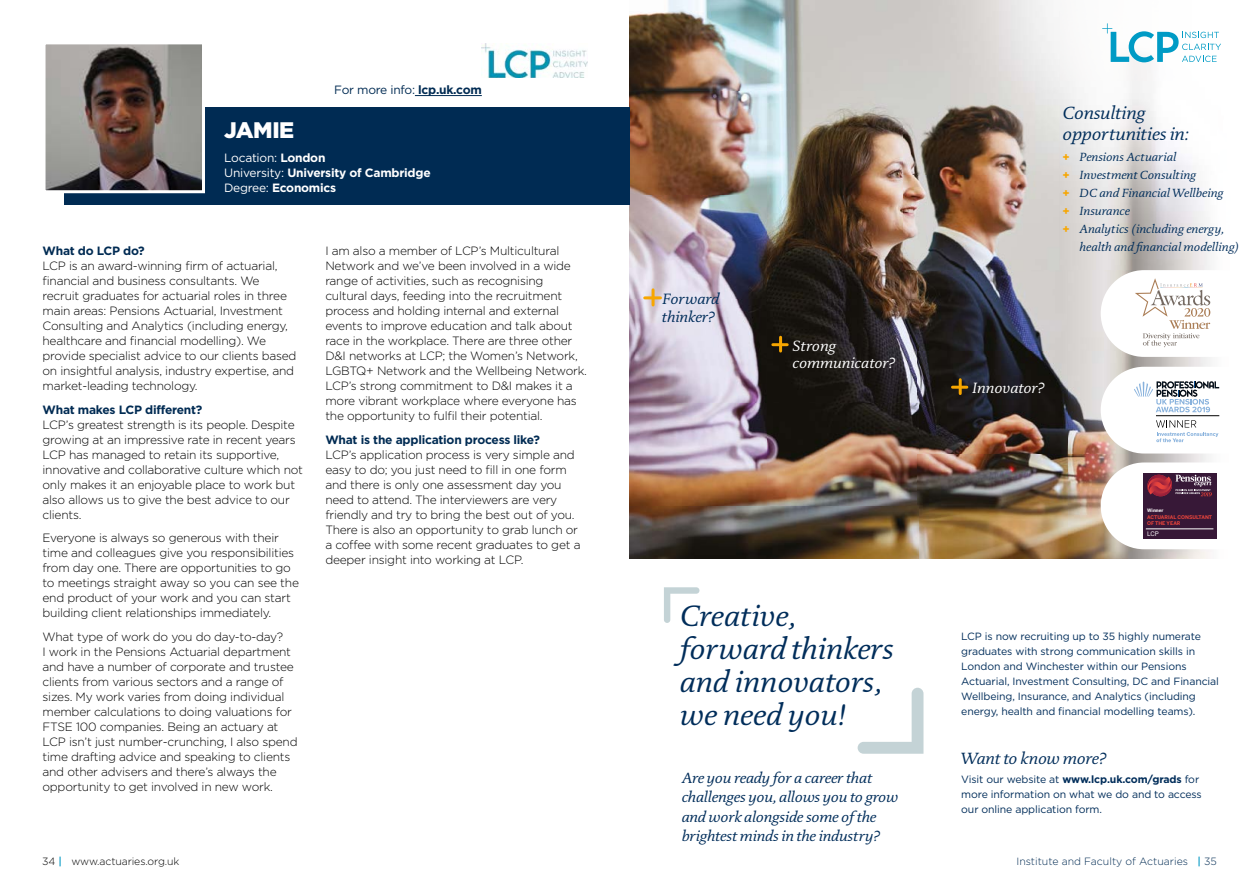
<style>
.page{position:relative;width:1259px;height:893px;background:#fff}
.page>*{position:absolute;margin:0;border:0;box-sizing:border-box;transform-origin:0 0}
.t1{font:italic 30px/33px "DTL Documenta TOT";color:#002d5a}
.t2{font:900 22.5px "Gotham";letter-spacing:-.02em;color:#fff}
.t3{font:italic 18px/21px "DTL Documenta TOT";letter-spacing:-.01em;color:#002d5a}
.t4{font:italic 16.5px "DTL Documenta TOT";letter-spacing:-.01em;color:#002d5a}
.t5{font:italic 15.15px/17.1px "DTL Documenta TOT";color:#fff}
.t6{font:italic 15.15px/17.1px "DTL Documenta TOT";color:#002d5a}
.t7{font:italic 15px/19.5px "DTL Documenta TOT";letter-spacing:-.01em;color:#002d5a}
.t8{font:300 12px/15px "Gotham";letter-spacing:-.02em;color:#000}
.t9{font:italic 12px "DTL Documenta TOT";color:#002d5a}
.t10{font:700 12px "Gotham";letter-spacing:-.02em;color:#002b53}
.t11{font:700 12px/15px "Gotham";letter-spacing:-.02em;color:#fff}
.t12{font:12px "Gotham";letter-spacing:-.02em;color:#002b53}
.t13{font:10.5px/15px "Gotham";letter-spacing:-.01em;color:#002d5a}
.t14{font:300 10.5px "Gotham";color:#002b53}
.t15{font:300 10.5px "Gotham";letter-spacing:-.01em;color:#000}
.t16{font:6.15px "Benton Sans";color:#fff}
.t17{font:700 5.1px/6px "Benton Sans";color:#e9443b}
.t18{font:700 4.65px "Benton Sans";color:#fff}
.s1{font-weight:700}
.s2{font-weight:400}
.s3{font-family:"Gotham";font-weight:700;font-style:normal;font-size:11.4px;color:#f7a600}
.s4{font-weight:500;color:#0098c3}
</style>
<div class="page">
<img style="left:629px;top:0;width:274px;height:195px">
<img style="left:629px;top:195px;width:289px;height:364px">
<img style="left:918px;top:269px;width:293px;height:290px">
<img style="left:903px;top:0;width:308px;height:269px">
<hr style="left:651px;top:290px;width:3px;height:15px;background:#f7a600">
<hr style="left:645px;top:296px;width:15px;height:3px;background:#f7a600">
<hr style="left:958px;top:380px;width:3px;height:14px;background:#f7a600">
<hr style="left:952px;top:386px;width:15px;height:3px;background:#f7a600">
<svg style="left:857px;top:688px;width:66px;height:66px"></svg>
<svg style="left:664px;top:587px;width:35px;height:36px"></svg>
<svg style="left:1102px;top:23px;width:119px;height:39px"></svg>
<hr style="left:779px;top:337px;width:3px;height:14px;background:#f7a600">
<hr style="left:773px;top:343px;width:14px;height:3px;background:#f7a600">
<svg style="left:1100px;top:367px;width:120px;height:86px"></svg>
<svg style="left:1100px;top:462px;width:117px;height:87px"></svg>
<svg style="left:1100px;top:270px;width:111px;height:87px"></svg>
<div style="left:64px;top:107px;width:565px;height:97px;background:#002b53"></div>
<img style="left:482px;top:43px;width:105px;height:35px">
<img style="left:47px;top:45px;width:154px;height:144px">
<div style="left:43px;top:41px;width:162px;height:152px;border:3px solid #fff"></div>
<hr style="left:415px;top:95px;width:67px;height:1px;background:#002b53">
<p class="t12" style="left:334px;top:83px;width:149px">For more info: <span class="s1">lcp.uk.com</span></p>
<h2 class="t2" style="left:224px;top:117px;width:72px">JAMIE</h2>
<p class="t11" style="left:224px;top:150px;width:208px"><span class="s2">Location:</span> London<br><span class="s2">University:</span> University of Cambridge<br><span class="s2">Degree:</span> Economics</p>
<p class="t10" style="left:43px;top:244px;width:104px">What do LCP do?</p>
<p class="t8" style="left:43px;top:258px;width:255px">LCP is an award-winning firm of actuarial, financial and business consultants. We recruit graduates for actuarial roles in three main areas: Pensions Actuarial, Investment Consulting and Analytics (including energy, healthcare and financial modelling). We provide specialist advice to our clients based on insightful analysis, industry expertise, and market-leading technology.</p>
<p class="t10" style="left:43px;top:402px;width:161px">What makes LCP different?</p>
<p class="t8" style="left:43px;top:417px;width:262px">LCP’s greatest strength is its people. Despite growing at an impressive rate in recent years LCP has managed to retain its supportive, innovative and collaborative culture which not only makes it an enjoyable place to work but also allows us to give the best advice to our clients.</p>
<p class="t8" style="left:43px;top:530px;width:258px">Everyone is always so generous with their time and colleagues give you responsibilities from day one. There are opportunities to go to meetings straight away so you can see the end product of your work and you can start building client relationships immediately.</p>
<p class="t8" style="left:43px;top:629px;width:257px">What type of work do you do day-to-day?<br>I work in the Pensions Actuarial department and have a number of corporate and trustee clients from various sectors and a range of sizes. My work varies from doing individual member calculations to doing valuations for FTSE 100 companies. Being an actuary at LCP isn’t just number-crunching, I also spend time drafting advice and speaking to clients and other advisers and there’s always the opportunity to get involved in new work.</p>
<p class="t8" style="left:325px;top:243px;width:263px">I am also a member of LCP’s Multicultural Network and we’ve been involved in a wide range of activities, such as recognising cultural days, feeding into the recruitment process and holding internal and external events to improve education and talk about race in the workplace. There are three other D&amp;I networks at LCP; the Women’s Network, LGBTQ+ Network and the Wellbeing Network.<br>LCP’s strong commitment to D&amp;I makes it a more vibrant workplace where everyone has the opportunity to fulfil their potential.</p>
<p class="t10" style="left:325px;top:432px;width:216px">What is the application process like?</p>
<p class="t8" style="left:325px;top:447px;width:257px">LCP’s application process is very simple and easy to do; you just need to fill in one form and there is only one assessment day you need to attend. The interviewers are very friendly and try to bring the best out of you.<br>There is also an opportunity to grab lunch or a coffee with some recent graduates to get a deeper insight into working at LCP.</p>
<p class="t6" style="left:662px;top:291px;width:59px">Forward thinker?</p>
<p class="t5" style="left:792px;top:337px;width:104px">Strong communicator?</p>
<h1 class="t1" style="left:679px;top:599px;width:215px">Creative, forward thinkers and innovators, we need you!</h1>
<p class="t7" style="left:681px;top:768px;width:218px">Are you ready for a career that challenges you, allows you to grow and work alongside some of the brightest minds in the industry?</p>
<h3 class="t3" style="left:1062px;top:102px;width:128px">Consulting opportunities in:</h3>
<p class="t9" style="left:1062px;top:150px;width:115px"><span class="s3">+</span> Pensions Actuarial</p>
<p class="t9" style="left:1062px;top:168px;width:135px"><span class="s3">+</span> Investment Consulting</p>
<p class="t9" style="left:1062px;top:186px;width:162px"><span class="s3">+</span> DC and Financial Wellbeing</p>
<p class="t9" style="left:1062px;top:204px;width:69px"><span class="s3">+</span> Insurance</p>
<p class="t9" style="left:1062px;top:222px;width:163px"><span class="s3">+</span> Analytics (including energy,</p>
<p class="t9" style="left:1079px;top:240px;width:161px">health and financial modelling)</p>
<p class="t5" style="left:972px;top:379px;width:74px">Innovator?</p>
<p class="t18" style="left:1147px;top:508px;width:18px">Winner</p>
<p class="t16" style="left:1147px;top:530px;width:13px">LCP</p>
<p class="t17" style="left:1147px;top:514px;width:67px">ACTUARIAL CONSULTANT<br>OF THE YEAR</p>
<p class="t13" style="left:961px;top:628px;width:259px">LCP is now recruiting up to 35 highly numerate graduates with strong communication skills in London and Winchester within our Pensions Actuarial, Investment Consulting, DC and Financial Wellbeing, Insurance, and Analytics (including energy, health and financial modelling teams).</p>
<h3 class="t4" style="left:961px;top:749px;width:147px">Want to know more?</h3>
<p class="t13" style="left:961px;top:772px;width:242px">Visit our website at <span class="s1">www.lcp.uk.com/grads</span> for more information on what we do and to access our online application form.</p>
<p class="t15" style="left:42px;top:855px;width:139px">34 <span class="s4">|</span> www.actuaries.org.uk</p>
<p class="t14" style="left:1016px;top:855px;width:202px">Institute and Faculty of Actuaries <span class="s4">|</span> 35</p>
</div>
